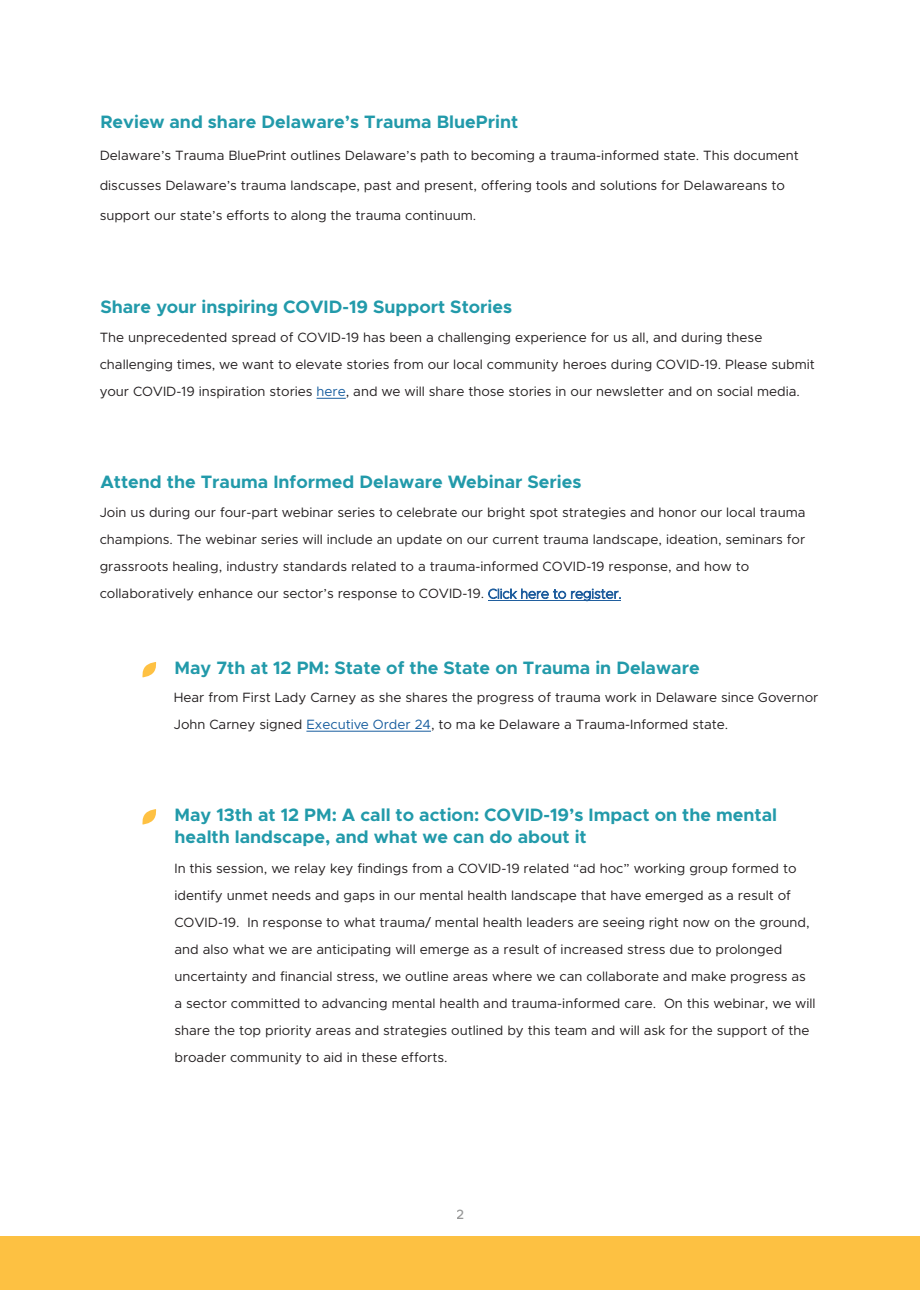
<style>
.page{position:relative;width:920px;height:1290px;background:#fff}
.page>*{position:absolute;margin:0;border:0;box-sizing:border-box;transform-origin:0 0}
.t1{font:700 18px "Metropolis";color:#229aaa}
.t2{font:13.5px/27px "Metropolis";color:#231f20}
.t3{font:500 13.5px "Metropolis";color:#545555}
.s1{color:#175d9e}
.s2{font-weight:200;color:#205e9e}
</style>
<div class="page">
<hr style="left:306px;top:731px;width:125px;height:1px;background:#175d9e">
<svg style="left:142px;top:662px;width:15px;height:15px"></svg>
<svg style="left:142px;top:809px;width:15px;height:15px"></svg>
<div style="left:0;top:1236px;width:920px;height:54px;background:#fdc142"></div>
<svg style="left:317px;top:398px;width:29px;height:1px"></svg>
<hr style="left:488px;top:600px;width:133px;height:1px;background:#205e9e">
<p class="t1" style="left:100px;top:110px;width:419px">Review and share Delaware’s Trauma BluePrint</p>
<p class="t2" style="left:100px;top:142px;width:701px">Delaware’s Trauma BluePrint outlines Delaware’s path to becoming a trauma-informed state. This document</p>
<p class="t2" style="left:100px;top:172px;width:687px">discusses Delaware’s trauma landscape, past and present, offering tools and solutions for Delawareans to</p>
<p class="t2" style="left:100px;top:202px;width:378px">support our state’s efforts to along the trauma continuum.</p>
<p class="t1" style="left:100px;top:295px;width:413px">Share your inspiring COVID-19 Support Stories</p>
<p class="t2" style="left:100px;top:324px;width:717px">The unprecedented spread of COVID-19 has been a challenging experience for us all, and during these challenging times, we want to elevate stories from our local community heroes during COVID-19. Please submit your COVID-19 inspiration stories <span class="s1">here</span>, and we will share those stories in our newsletter and on social media.</p>
<p class="t1" style="left:100px;top:471px;width:483px">Attend the Trauma Informed Delaware Webinar Series</p>
<p class="t2" style="left:100px;top:499px;width:707px">Join us during our four-part webinar series to celebrate our bright spot strategies and honor our local trauma champions. The webinar series will include an update on our current trauma landscape, ideation, seminars for grassroots healing, industry standards related to a trauma-informed COVID-19 response, and how to collaboratively enhance our sector’s response to COVID-19. <span class="s2">Click here to register.</span></p>
<p class="t1" style="left:175px;top:656px;width:527px">May 7th at 12 PM: State of the State on Trauma in Delaware</p>
<p class="t2" style="left:174px;top:684px;width:646px">Hear from First Lady Carney as she shares the progress of trauma work in Delaware since Governor<br>John Carney signed <span class="s1">Executive Order 24</span>, to ma ke Delaware a Trauma-Informed state.</p>
<p class="t1" style="left:175px;top:804px;width:604px">May 13th at 12 PM: A call to action: COVID-19’s Impact on the mental</p>
<p class="t1" style="left:175px;top:825px;width:414px">health landscape, and what we can do about it</p>
<p class="t2" style="left:175px;top:854px;width:643px">In this session, we relay key findings from a COVID-19 related “ad hoc” working group formed to identify unmet needs and gaps in our mental health landscape that have emerged as a result of COVID-19. In response to what trauma/ mental health leaders are seeing right now on the ground, and also what we are anticipating will emerge as a result of increased stress due to prolonged uncertainty and financial stress, we outline areas where we can collaborate and make progress as a sector committed to advancing mental health and trauma-informed care. On this webinar, we will share the top priority areas and strategies outlined by this team and will ask for the support of the broader community to aid in these efforts.</p>
<p class="t3" style="left:457px;top:1205px;width:10px">2</p>
</div>
